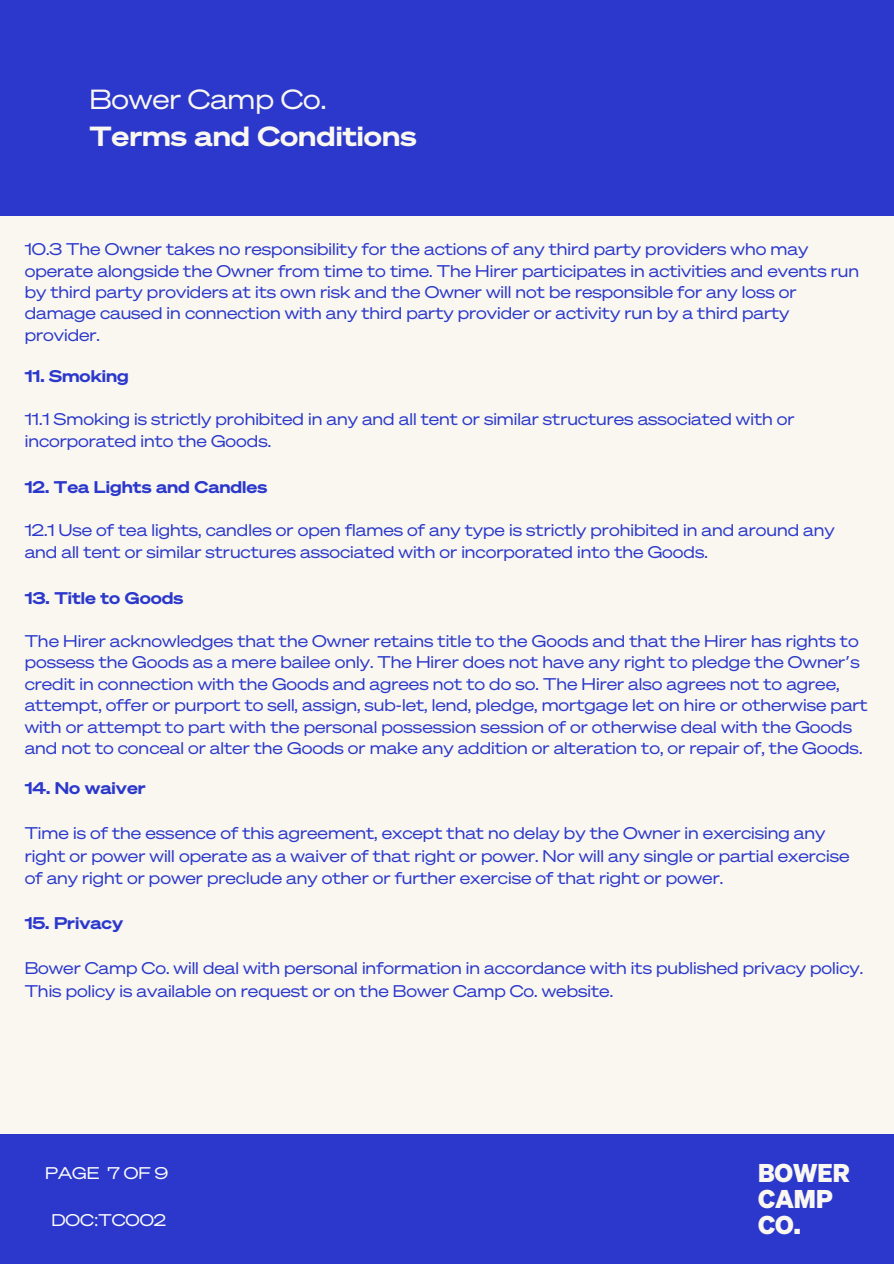
<style>
.page{position:relative;width:894px;height:1264px;background:#fff}
.page>*{position:absolute;margin:0;border:0;box-sizing:border-box;transform-origin:0 0}
.t1{font:27px/37.2px "Test Sohne Breit Dreiviertelfett";color:#f9f7f0}
.t2{font:700 25.05px/26.1px "Test Sohne";color:#f9f7f0}
.t3{font:16.5px/21.3px "Test Sohne Breit Buch";color:#2b38cb}
.t4{font:16.5px "Test Sohne Breit Dreiviertelfett";color:#2b38cb}
.t5{font:16.5px "Test Sohne Breit Buch";color:#fff}
.s1{font-family:"Test Sohne Breit Buch"}
.s2{font-family:"Noto Sans Gurmukhi"}
.s3{font-family:"Noto Sans"}
</style>
<div class="page">
<div style="left:0;top:0;width:893px;height:1263px;background:#f9f7f0"></div>
<div style="left:0;top:0;width:893px;height:216px;background:#2b38cb"></div>
<div style="left:0;top:1134px;width:893px;height:129px;background:#2b38cb"></div>
<p class="t1" style="left:89px;top:80px;width:328px"><span class="s1">Bower Camp Co.<br></span>Terms and Conditions</p>
<h3 class="t3" style="left:25px;top:238px;width:835px">10.3 The Owner takes no responsibility for the actions of any third party providers who may operate alongside the Owner from time to time. The Hirer participates in activities and events run by third party providers at its own risk and the Owner will not be responsible for any loss or damage caused in connection with any third party provider or activity run by a third party provider.</h3>
<h4 class="t4" style="left:25px;top:365px;width:106px">11. Smoking</h4>
<p class="t3" style="left:25px;top:408px;width:771px">11.1 Smoking is strictly prohibited in any and all tent or similar structures associated with or incorporated into the Goods.</p>
<h4 class="t4" style="left:25px;top:476px;width:244px">12. Tea Lights and Candles</h4>
<p class="t3" style="left:25px;top:519px;width:811px">12.1 Use of tea lights, candles or open flames of any type is strictly prohibited in and around any and all tent or similar structures associated with or incorporated into the Goods.</p>
<h4 class="t4" style="left:25px;top:587px;width:160px">13. Title to Goods</h4>
<p class="t3" style="left:25px;top:629px;width:844px">The Hirer acknowledges that the Owner retains title to the Goods and that the Hirer has rights to possess the Goods as a mere bailee only. The Hirer does not have any right to pledge the Owner<span class="s2">’</span>s credit in connection with the Goods and agrees not to do so. The Hirer also agrees not to agree, attempt, offer or purport to sell, assign, sub-let, lend, pledge, mortgage let on hire or otherwise part with or attempt to part with the personal possession session of or otherwise deal with the Goods and not to conceal or alter the Goods or make any addition or alteration to, or repair of, the Goods.</p>
<h4 class="t4" style="left:25px;top:777px;width:122px">14. No waiver</h4>
<p class="t3" style="left:25px;top:821px;width:826px;line-height:22.5px">Time is of the essence of this agreement, except that no delay by the Owner in exercising any right or power will operate as a waiver of that right or power. Nor will any single or partial exercise of any right or power preclude any other or further exercise of that right or power.</p>
<h3 class="t4" style="left:25px;top:912px;width:100px">15. Privacy</h3>
<h1 class="t3" style="left:25px;top:956px;width:839px;line-height:22.5px">Bower Camp Co. will deal with personal information in accordance with its published privacy policy.<br>This policy is available on request or on the Bower Camp Co. website.</h1>
<p class="t5" style="left:45px;top:1161px;width:125px">PAGE 7 OF 9</p>
<h4 class="t5" style="left:51px;top:1209px;width:116px">DOC<span class="s3">:</span>TC002</h4>
<h2 class="t2" style="left:757px;top:1158px;width:93px">BOWER<br>CAMP<br>CO.</h2>
</div>
